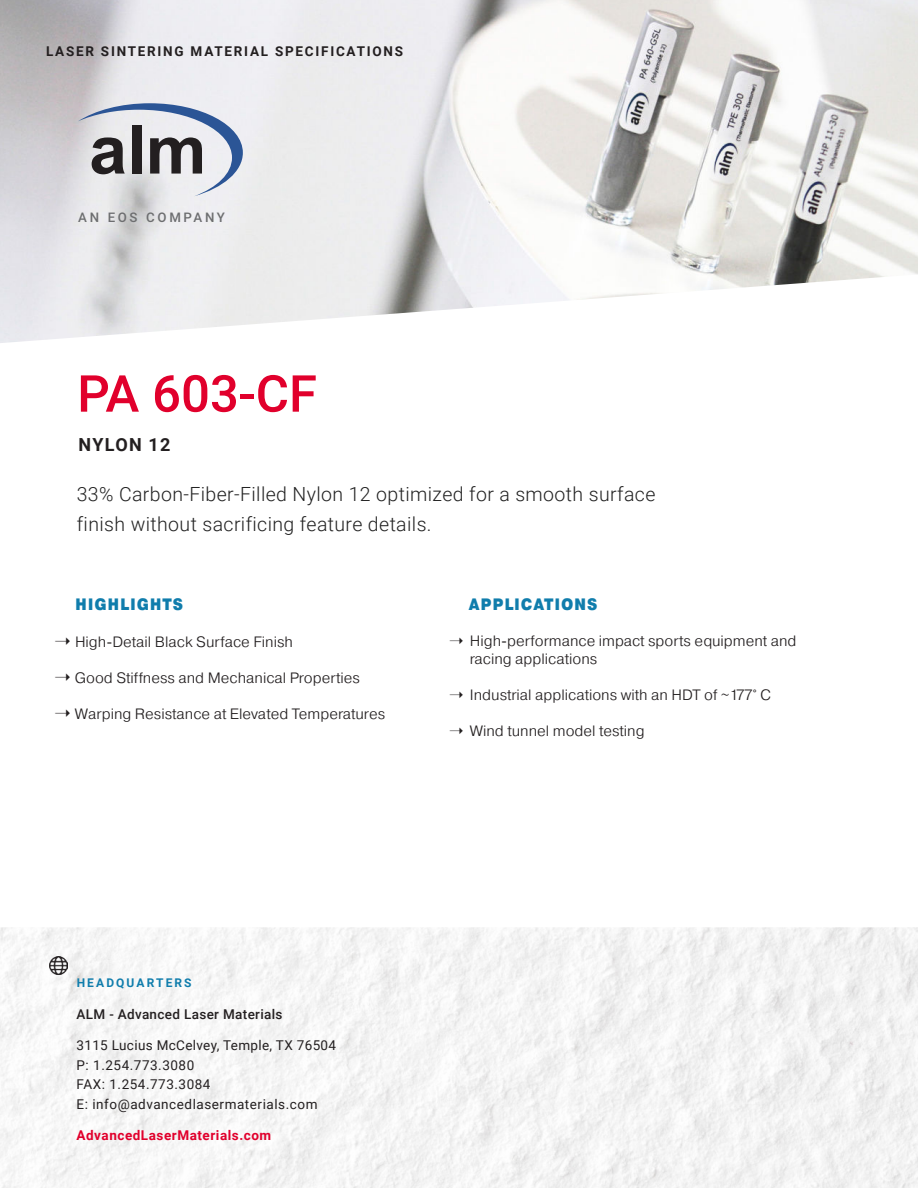
<style>
.page{position:relative;width:918px;height:1188px;background:#fff}
.page>*{position:absolute;margin:0;border:0;box-sizing:border-box;transform-origin:0 0}
.t1{font:500 51px "Roboto";color:#e1002c}
.t2{font:300 19.5px/30px "Roboto";letter-spacing:.02em;color:#212121}
.t3{font:700 18px "Roboto";letter-spacing:.075em;color:#231f20}
.t4{font:900 16.5px "Pragmatica Cond";letter-spacing:.05em;color:#107dac}
.t5{font:300 15px/18px "Pragmatica";color:#231f20}
.t6{font:13.5px/19.5px "Roboto";letter-spacing:.04em;color:#231f20}
.t7{font:700 13.5px "Roboto";letter-spacing:.13em;color:#231f20}
.t8{font:500 13.5px "Roboto";letter-spacing:.025em;color:#231f20}
.t9{font:700 13.5px "Roboto";letter-spacing:.04em;color:#e1002c}
.t10{font:500 13.2px "Roboto";letter-spacing:.2em;color:#6d6e70}
.t11{font:700 12px "Roboto";letter-spacing:.175em;color:#107dac}
</style>
<div class="page">
<img style="left:0;top:0;width:918px;height:274px">
<img style="left:0;top:927px;width:918px;height:261px">
<img style="left:50px;top:957px;width:18px;height:17px">
<svg style="left:0;top:274px;width:886px;height:69px"></svg>
<svg style="left:78px;top:103px;width:165px;height:93px;background:#b3b6c0"></svg>
<p class="t7" style="left:46px;top:46px;width:359px">LASER SINTERING MATERIAL SPECIFICATIONS</p>
<p class="t10" style="left:78px;top:210px;width:148px">AN EOS COMPANY</p>
<h1 class="t1" style="left:77px;top:364px;width:241px">PA 603-CF</h1>
<p class="t3" style="left:79px;top:438px;width:93px">NYLON 12</p>
<h2 class="t2" style="left:77px;top:481px;width:580px">33% Carbon-Fiber-Filled Nylon 12 optimized for a smooth surface finish without sacrificing feature details.</h2>
<p class="t4" style="left:75px;top:594px;width:110px">HIGHLIGHTS</p>
<p class="t5" style="left:55px;top:634px;width:240px">➝ High-Detail Black Surface Finish</p>
<p class="t5" style="left:55px;top:670px;width:307px">➝ Good Stiffness and Mechanical Properties</p>
<p class="t5" style="left:55px;top:706px;width:332px">➝ Warping Resistance at Elevated Temperatures</p>
<p class="t4" style="left:469px;top:595px;width:130px">APPLICATIONS</p>
<p class="t5" style="left:470px;top:633px;width:328px;text-indent:-20px">➝ High-performance impact sports equipment and racing applications</p>
<p class="t5" style="left:450px;top:687px;width:323px">➝ Industrial applications with an HDT of ~177° C</p>
<p class="t5" style="left:450px;top:723px;width:197px">➝ Wind tunnel model testing</p>
<p class="t11" style="left:77px;top:978px;width:116px">HEADQUARTERS</p>
<p class="t8" style="left:77px;top:1006px;width:208px">ALM - Advanced Laser Materials</p>
<p class="t6" style="left:77px;top:1037px;width:261px">3115 Lucius McCelvey, Temple, TX 76504<br>P: 1.254.773.3080<br>FAX: 1.254.773.3084<br>E: info@advancedlasermaterials.com</p>
<p class="t9" style="left:77px;top:1130px;width:196px">AdvancedLaserMaterials.com</p>
</div>
